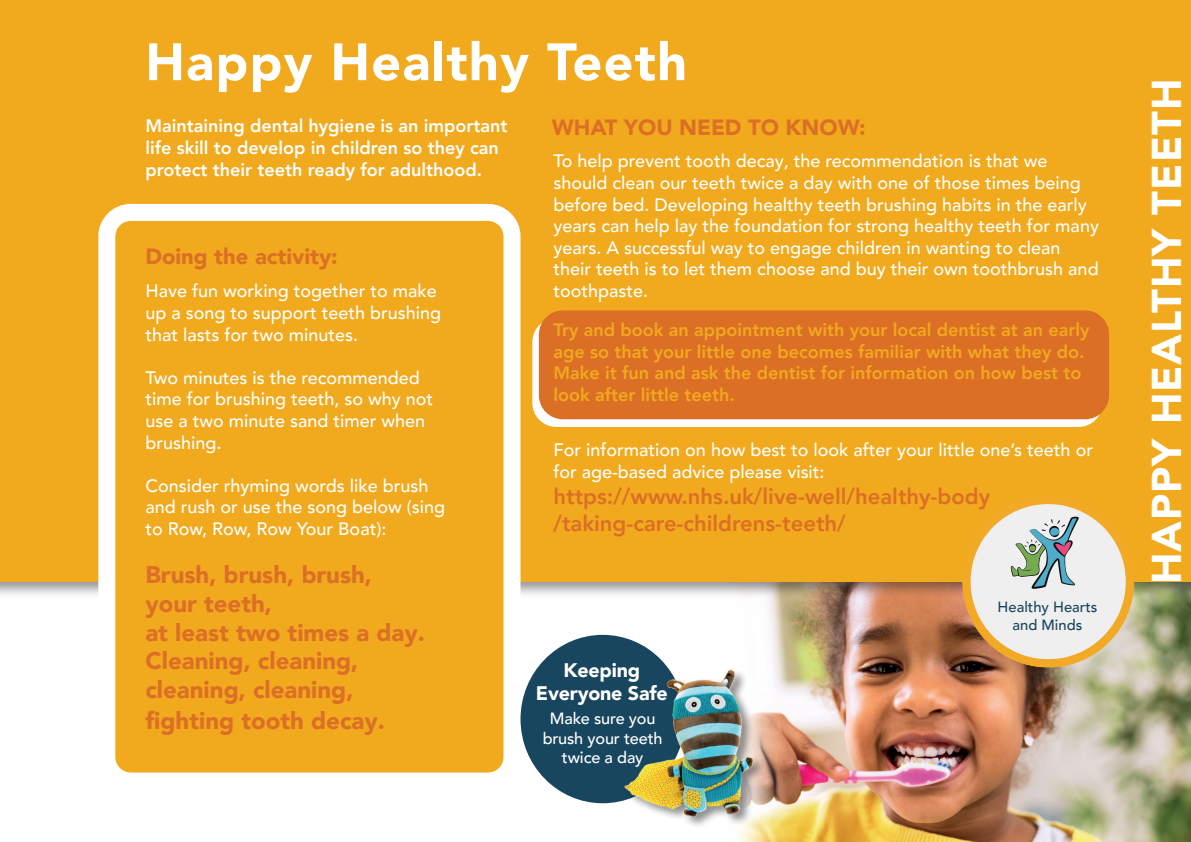
<style>
.page{position:relative;width:1191px;height:842px;background:#fff}
.page>*{position:absolute;margin:0;border:0;box-sizing:border-box;transform-origin:0 0}
.t1{font:900 52px "Avenir LT Pro";letter-spacing:.025em;color:#fff}
.t2{font:900 41.6px "Avenir LT Pro";letter-spacing:.025em;color:#fff}
.t3{font:900 24px/28.8px "Avenir LT Pro";color:#dc6f26}
.t4{font:800 22px/26.4px "Avenir LT Pro";color:#dc6f26}
.t5{font:900 22px "Avenir LT Pro";color:#dc6f26}
.t6{font:900 19.6px/22.8px "Avenir LT Pro";letter-spacing:-.01em;color:#fff;text-align:center}
.t7{font:500 18px/21.6px "Avenir LT Pro";color:#fff}
.t8{font:800 18px/21.6px "Avenir LT Pro";color:#f1a91d}
.t9{font:800 18px/21.6px "Avenir LT Pro";color:#fff}
.t10{font:500 16.2px/19.6px "Avenir LT Pro";letter-spacing:-.01em;color:#fff;text-align:center}
.t11{font:500 14.8px/17.8px "Avenir LT Pro";color:#1a455e;text-align:center}
</style>
<div class="page">
<img style="left:790px;top:598px;width:401px;height:244px">
<svg style="left:532px;top:598px;width:258px;height:244px"></svg>
<div style="left:565px;top:556px;width:159px;height:286px;background:#fff"></div>
<div style="left:0;top:0;width:1191px;height:582px;background:#f1a91d"></div>
<div style="left:107px;top:212px;width:405px;height:569px;background:#f1a91d;border-radius:24px"></div>
<div style="left:98px;top:204px;width:422px;height:585px;border:17px solid #fff;border-radius:24px"></div>
<div style="left:532px;top:318px;width:570px;height:109px;background:#fff;border-radius:24px"></div>
<div style="left:539px;top:310px;width:570px;height:109px;background:#dc6f26;border-radius:24px"></div>
<div style="left:520px;top:635px;width:165px;height:168px;background:#18465e;border-radius:50%"></div>
<div style="left:623px;top:668px;width:143px;height:161px;background:#231f20;opacity:.5"></div>
<img style="left:622px;top:663px;width:141px;height:158px">
<svg style="left:962px;top:504px;width:172px;height:164px"></svg>
<h1 class="t1" style="left:145px;top:31px;width:543px">Happy Healthy Teeth</h1>
<p class="t9" style="left:145px;top:115px;width:363px">Maintaining dental hygiene is an important life skill to develop in children so they can protect their teeth ready for adulthood.</p>
<p class="t5" style="left:551px;top:114px;width:316px">WHAT YOU NEED TO KNOW:</p>
<p class="t7" style="left:553px;top:151px;width:547px">To help prevent tooth decay, the recommendation is that we should clean our teeth twice a day with one of those times being before bed. Developing healthy teeth brushing habits in the early years can help lay the foundation for strong healthy teeth for many years. A successful way to engage children in wanting to clean their teeth is to let them choose and buy their own toothbrush and toothpaste.</p>
<p class="t8" style="left:553px;top:319px;width:537px">Try and book an appointment with your local dentist at an early age so that your little one becomes familiar with what they do.<br>Make it fun and ask the dentist for information on how best to look after little teeth.</p>
<p class="t5" style="left:145px;top:243px;width:194px">Doing the activity:</p>
<p class="t7" style="left:145px;top:281px;width:297px">Have fun working together to make up a song to support teeth brushing that lasts for two minutes.</p>
<p class="t7" style="left:145px;top:367px;width:289px">Two minutes is the recommended time for brushing teeth, so why not use a two minute sand timer when brushing.</p>
<p class="t7" style="left:145px;top:475px;width:301px">Consider rhyming words like brush and rush or use the song below (sing to Row, Row, Row Your Boat):</p>
<h3 class="t3" style="left:145px;top:560px;width:281px">Brush, brush, brush, your teeth,<br>at least two times a day.<br>Cleaning, cleaning, cleaning, cleaning,</h3>
<h3 class="t3" style="left:145px;top:707px;width:241px">fighting tooth decay.</h3>
<p class="t7" style="left:553px;top:440px;width:541px">For information on how best to look after your little one’s teeth or for age-based advice please visit:</p>
<p class="t4" style="left:553px;top:484px;width:438px">https://www.nhs.uk/live-well/healthy-body /taking-care-childrens-teeth/</p>
<p class="t11" style="left:997px;top:598px;width:101px">Healthy Hearts and Minds</p>
<p class="t6" style="left:536px;top:659px;width:133px">Keeping<br>Everyone Safe</p>
<p class="t10" style="left:542px;top:709px;width:121px">Make sure you brush your teeth twice a day</p>
<h2 class="t2" style="left:1141px;top:584px;width:507px;rotate:-90deg">HAPPY HEALTHY TEETH</h2>
</div>
